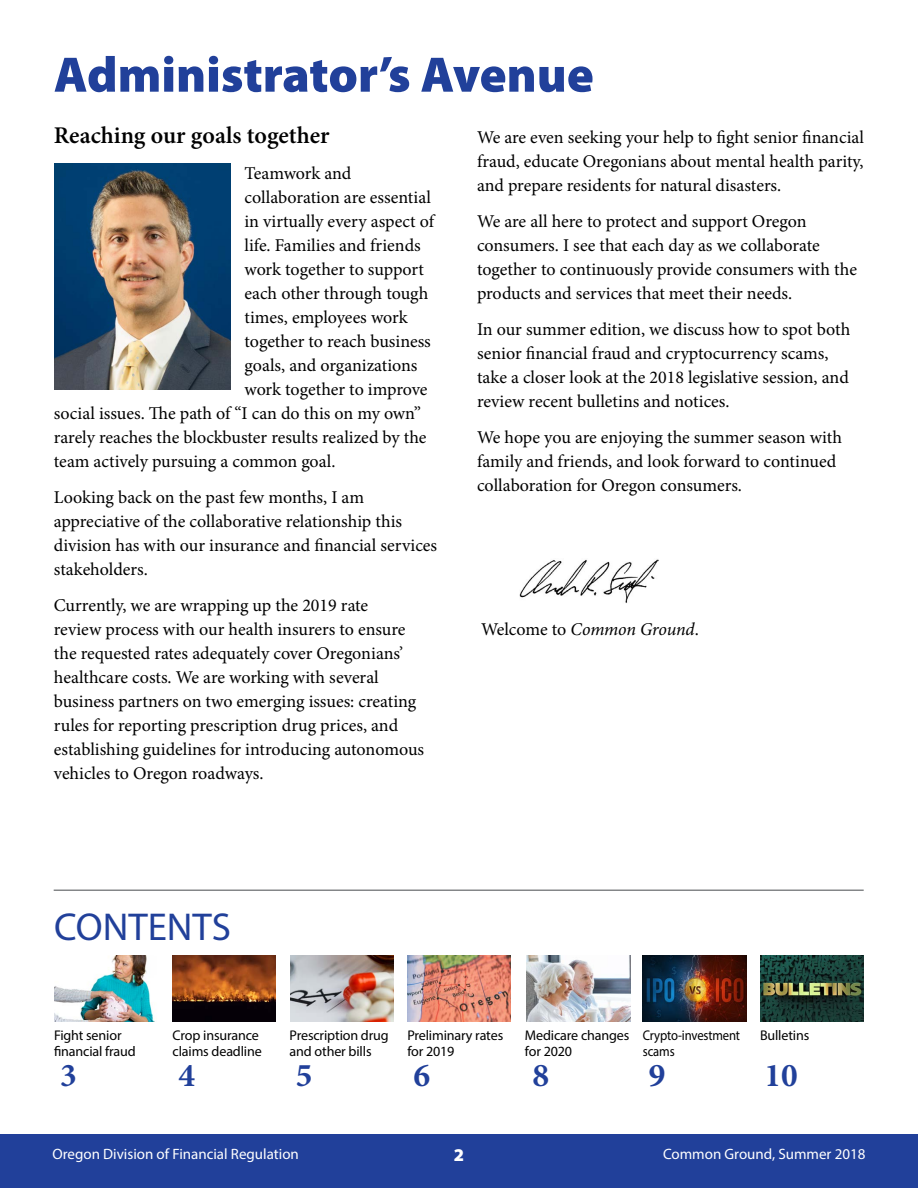
<style>
.page{position:relative;width:918px;height:1188px;background:#fff}
.page>*{position:absolute;margin:0;border:0;box-sizing:border-box;transform-origin:0 0}
.t1{font:900 50.25px "Myriad Pro";color:#21409a}
.t2{font:39px "Myriad Pro";color:#21409a}
.t3{font:700 33.3px "Minion Pro";color:#21409a}
.t4{font:600 24px "Minion Pro";color:#000}
.t5{font:18px/24px "Minion Pro";letter-spacing:-.005em;color:#000}
.t6{font:italic 18px "Minion Pro";letter-spacing:-.01em;color:#000}
.t7{font:900 18px "Myriad Pro";color:#fff}
.t8{font:15px "Myriad Pro";color:#fff}
.t9{font:14.1px/16px "Myriad Pro";letter-spacing:-.01em;color:#000}
.t10{font:14.1px/16px "Myriad Pro";letter-spacing:-.01em;color:#000;scale:.9 1}
.s1{font-style:normal}
</style>
<div class="page">
<div style="left:0;top:1134px;width:918px;height:54px;background:#21409a"></div>
<img style="left:54px;top:164px;width:177px;height:226px">
<img style="left:54px;top:955px;width:101px;height:67px">
<img style="left:291px;top:955px;width:103px;height:67px">
<img style="left:526px;top:955px;width:104px;height:67px">
<img style="left:407px;top:955px;width:104px;height:67px">
<img style="left:643px;top:955px;width:103px;height:67px">
<img style="left:173px;top:955px;width:103px;height:67px">
<img style="left:760px;top:955px;width:103px;height:67px">
<hr style="left:54px;top:890px;width:810px;height:1px;background:#848688">
<img style="left:519px;top:559px;width:140px;height:44px">
<h1 class="t1" style="left:54px;top:46px;width:541px">Administrator’s Avenue</h1>
<h3 class="t4" style="left:54px;top:118px;width:277px">Reaching our goals together</h3>
<p class="t5" style="left:244px;top:161px;width:108px">Teamwork and</p>
<p class="t5" style="left:244px;top:185px;width:188px">collaboration are essential</p>
<p class="t5" style="left:244px;top:209px;width:191px">in virtually every aspect of</p>
<p class="t5" style="left:244px;top:233px;width:178px">life. Families and friends</p>
<p class="t5" style="left:244px;top:257px;width:181px">work together to support</p>
<p class="t5" style="left:244px;top:281px;width:185px">each other through tough</p>
<p class="t5" style="left:244px;top:305px;width:165px">times, employees work</p>
<p class="t5" style="left:244px;top:329px;width:188px">together to reach business</p>
<p class="t5" style="left:244px;top:353px;width:175px">goals, and organizations</p>
<p class="t5" style="left:244px;top:377px;width:185px">work together to improve</p>
<p class="t5" style="left:54px;top:401px;width:369px">social issues. The path of “I can do this on my own”</p>
<p class="t5" style="left:54px;top:425px;width:374px">rarely reaches the blockbuster results realized by the</p>
<p class="t5" style="left:54px;top:449px;width:283px">team actively pursuing a common goal.</p>
<p class="t5" style="left:54px;top:485px;width:385px">Looking back on the past few months, I am appreciative of the collaborative relationship this division has with our insurance and financial services stakeholders.</p>
<p class="t5" style="left:54px;top:593px;width:372px">Currently, we are wrapping up the 2019 rate<br>review process with our health insurers to ensure the requested rates adequately cover Oregonians’ healthcare costs. We are working with several business partners on two emerging issues: creating rules for reporting prescription drug prices, and establishing guidelines for introducing autonomous vehicles to Oregon roadways.</p>
<p class="t5" style="left:477px;top:125px;width:389px;text-align:justify">We are even seeking your help to fight senior financial fraud, educate Oregonians about mental health parity, and prepare residents for natural disasters.</p>
<p class="t5" style="left:477px;top:209px;width:382px">We are all here to protect and support Oregon consumers. I see that each day as we collaborate together to continuously provide consumers with the products and services that meet their needs.</p>
<p class="t5" style="left:477px;top:317px;width:375px">In our summer edition, we discuss how to spot both senior financial fraud and cryptocurrency scams, take a closer look at the 2018 legislative session, and review recent bulletins and notices.</p>
<p class="t5" style="left:477px;top:425px;width:367px">We hope you are enjoying the summer season with family and friends, and look forward to continued collaboration for Oregon consumers.</p>
<p class="t6" style="left:481px;top:616px;width:219px"><span class="s1">Welcome to</span> Common Ground<span class="s1">.</span></p>
<h2 class="t2" style="left:54px;top:902px;width:178px">CONTENTS</h2>
<p class="t9" style="left:54px;top:1027px;width:83px">Fight senior financial fraud</p>
<h3 class="t3" style="left:60px;top:1052px;width:18px">3</h3>
<p class="t9" style="left:173px;top:1027px;width:91px">Crop insurance claims deadline</p>
<h3 class="t3" style="left:179px;top:1052px;width:18px">4</h3>
<p class="t9" style="left:290px;top:1027px;width:101px">Prescription drug and other bills</p>
<h3 class="t3" style="left:296px;top:1052px;width:18px">5</h3>
<p class="t9" style="left:407px;top:1027px;width:97px">Preliminary rates for 2019</p>
<h3 class="t3" style="left:413px;top:1052px;width:18px">6</h3>
<p class="t9" style="left:525px;top:1027px;width:106px">Medicare changes for 2020</p>
<h3 class="t3" style="left:533px;top:1052px;width:18px">8</h3>
<p class="t10" style="left:643px;top:1027px;width:110px">Crypto-investment scams</p>
<h3 class="t3" style="left:649px;top:1052px;width:18px">9</h3>
<p class="t9" style="left:760px;top:1027px;width:51px">Bulletins</p>
<h3 class="t3" style="left:765px;top:1052px;width:35px">10</h3>
<p class="t8" style="left:52px;top:1144px;width:248px">Oregon Division of Financial Regulation</p>
<p class="t7" style="left:454px;top:1145px;width:12px">2</p>
<p class="t8" style="left:663px;top:1144px;width:204px">Common Ground, Summer 2018</p>
</div>
